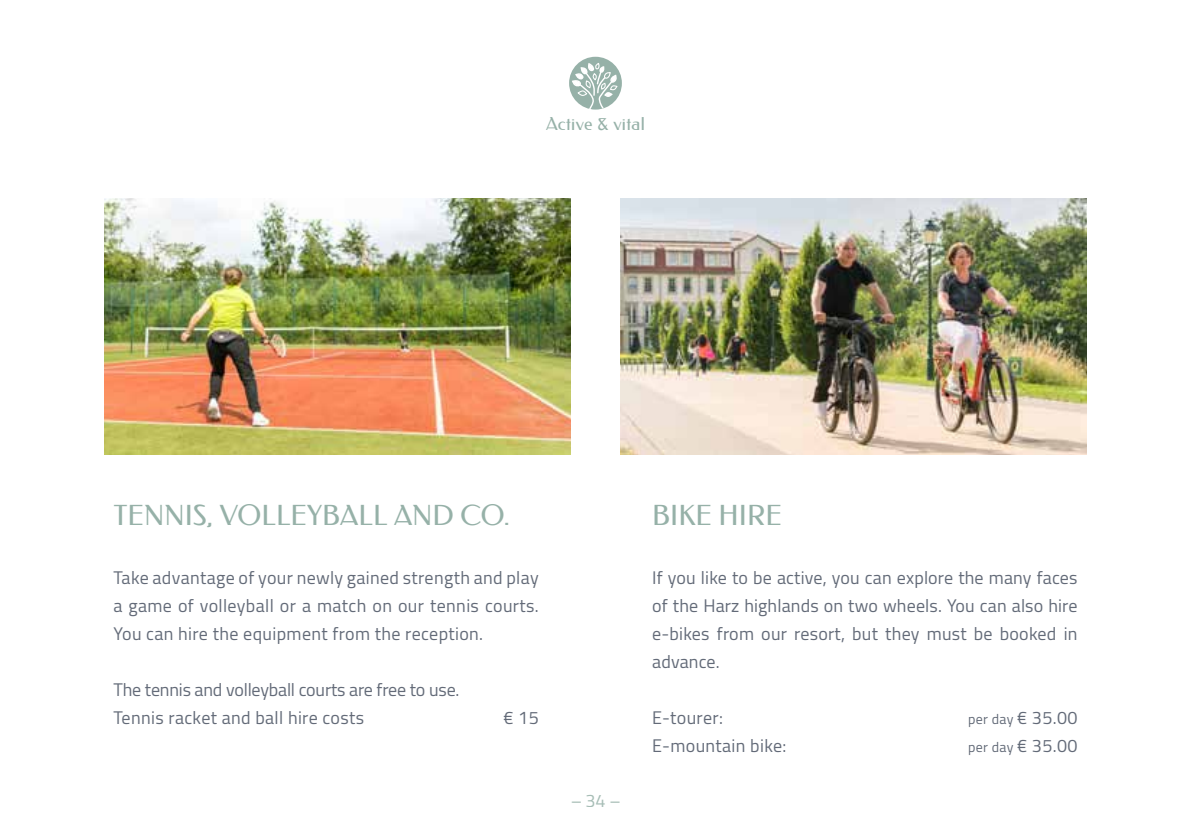
<style>
.page{position:relative;width:1191px;height:840px;background:#fff}
.page>*{position:absolute;margin:0;border:0;box-sizing:border-box;transform-origin:0 0}
.t1{font:28px "Federo";color:#96b1a8}
.t2{font:18px/28px "Cairo";letter-spacing:.01em;color:#475060;text-align:justify}
.t3{font:18px/28px "Cairo";letter-spacing:-.01em;color:#475060}
.t4{font:18px "Federo";letter-spacing:.02em;color:#96b1a8}
.t5{font:18px "Cairo";color:#96b1a8}
.t6{font:14px "Cairo";letter-spacing:.02em;color:#475060}
.s1{font-size:18px}
</style>
<div class="page">
<img style="left:105px;top:198px;width:465px;height:256px">
<img style="left:621px;top:198px;width:465px;height:256px">
<div style="left:569px;top:57px;width:53px;height:52px;background:#96b1a8;border-radius:50%"></div>
<svg style="left:571px;top:62px;width:47px;height:47px"></svg>
<p class="t4" style="left:546px;top:113px;width:100px">Active &amp; vital</p>
<h1 class="t1" style="left:113px;top:499px;width:398px">TENNIS, VOLLEYBALL AND CO.</h1>
<h1 class="t1" style="left:652px;top:499px;width:131px">BIKE HIRE</h1>
<p class="t2" style="left:113px;top:563px;width:427px">Take advantage of your newly gained strength and play a game of volleyball or a match on our tennis courts.<br>You can hire the equipment from the reception.</p>
<p class="t3" style="left:113px;top:675px;width:347px">The tennis and volleyball courts are free to use.<br>Tennis racket and ball hire costs</p>
<p class="t2" style="left:503px;top:703px;width:37px">€ 15</p>
<p class="t5" style="left:570px;top:784px;width:52px">– 34 –</p>
<p class="t2" style="left:652px;top:563px;width:427px">If you like to be active, you can explore the many faces of the Harz highlands on two wheels. You can also hire e-bikes from our resort, but they must be booked in advance.</p>
<p class="t2" style="left:652px;top:703px;width:72px">E-tourer:</p>
<p class="t6" style="left:968px;top:707px;width:111px">per day <span class="s1">€ 35.00</span></p>
<p class="t2" style="left:652px;top:731px;width:136px">E-mountain bike:</p>
<p class="t6" style="left:968px;top:735px;width:111px">per day <span class="s1">€ 35.00</span></p>
</div>
